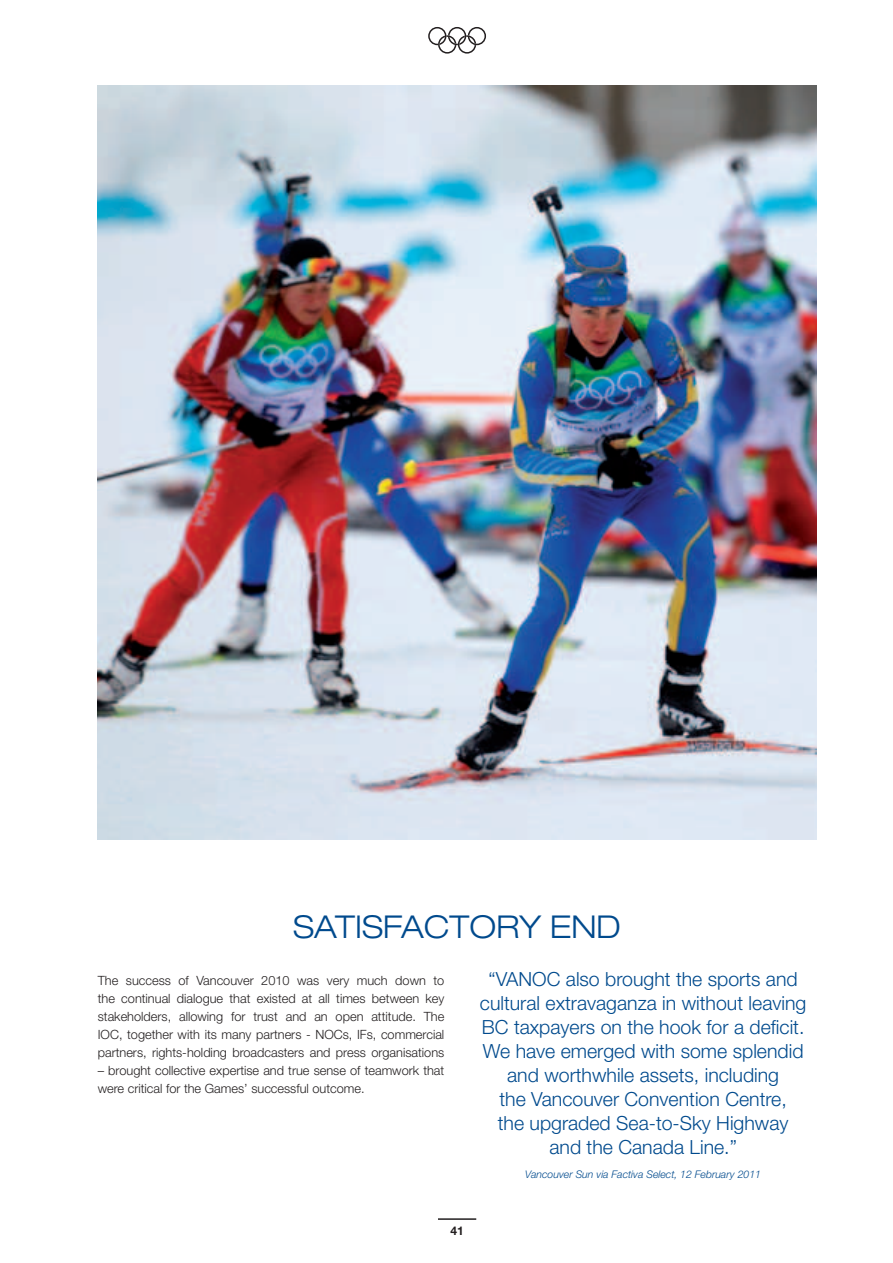
<style>
.page{position:relative;width:893px;height:1263px;background:#fff}
.page>*{position:absolute;margin:0;border:0;box-sizing:border-box;transform-origin:0 0}
.t1{font:300 expanded 31.5px "Helvetica Neue LT Std";color:#004a8d}
.t2{font:300 19.5px/24px "Helvetica Neue LT Std";color:#004a8d;text-align:center}
.t3{font:300 12.75px/18px "Helvetica Neue LT Std";color:#231f20;text-align:justify}
.t4{font:700 12px "Helvetica Neue LT Std";color:#231f20}
.t5{font:italic 300 10.5px "Helvetica Neue LT Std";color:#004a8d}
</style>
<div class="page">
<hr style="left:438px;top:1218px;width:38px;height:2px;background:#231f20">
<svg style="left:428px;top:27px;width:58px;height:27px"></svg>
<img style="left:98px;top:85px;width:718px;height:755px">
<h1 class="t1" style="left:293px;top:907px;width:40px">SATIS</h1>
<h1 class="t1" style="left:383px;top:907px;width:42px">FACT</h1>
<h1 class="t1" style="left:469px;top:907px;width:104px">ORY END</h1>
<p class="t3" style="left:98px;top:971px;width:348px">The success of Vancouver 2010 was very much down to the continual dialogue that existed at all times between key stakeholders, allowing for trust and an open attitude. The IOC, together with its many partners - NOCs, IFs, commercial partners, rights-holding broadcasters and press organisations</p>
<p class="t3" style="left:98px;top:1061px;width:348px">– brought collective expertise and true sense of teamwork that were critical for the Games’ successful outcome.</p>
<p class="t2" style="left:480px;top:966px;width:328px">“VANOC also brought the sports and cultural extravaganza in without leaving BC taxpayers on the hook for a deficit.<br>We have emerged with some splendid and worthwhile assets, including<br>the Vancouver Convention Centre,<br>the upgraded Sea-to-Sky Highway and the Canada Line.”</p>
<p class="t5" style="left:525px;top:1168px;width:237px">Vancouver Sun via Factiva Select, 12 February 2011</p>
<p class="t4" style="left:450px;top:1224px;width:15px">41</p>
</div>
